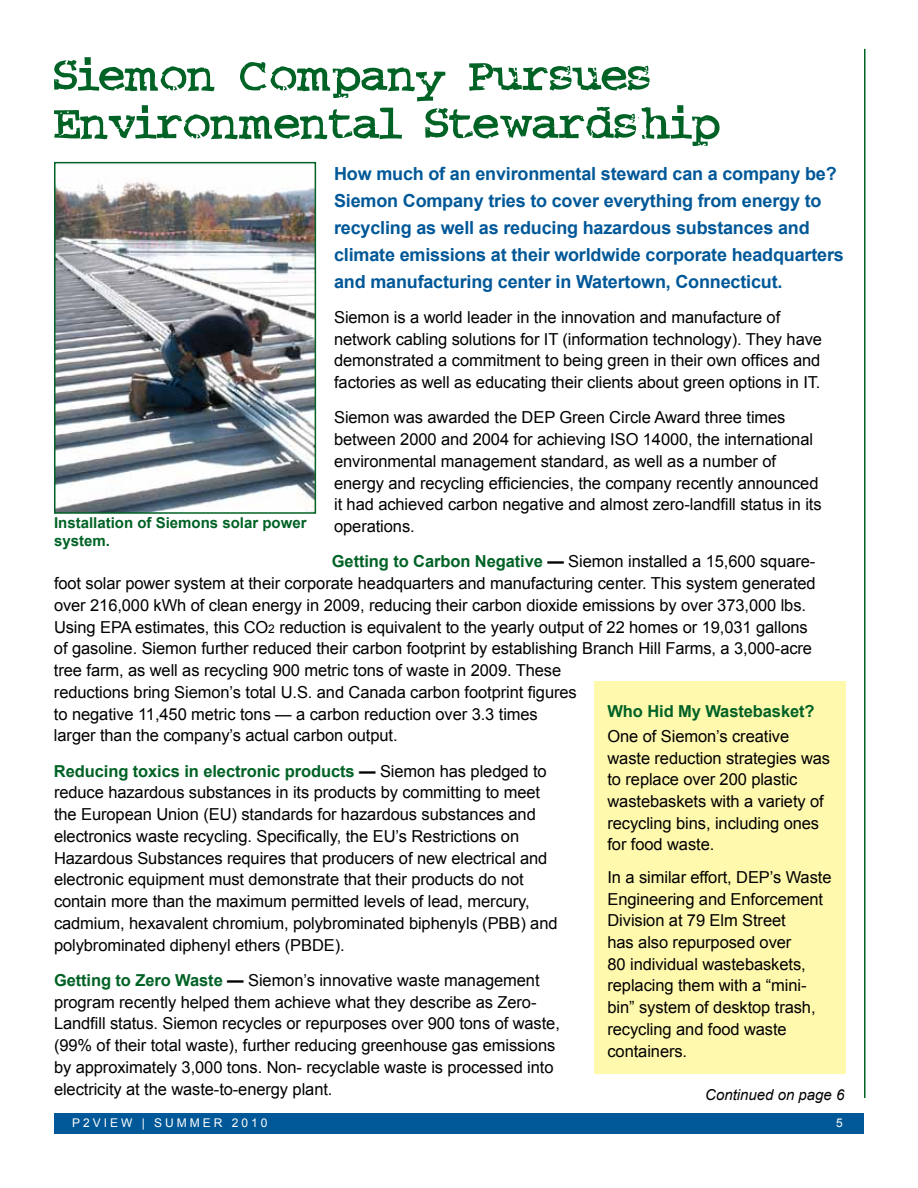
<style>
.page{position:relative;width:918px;height:1188px;background:#fff}
.page>*{position:absolute;margin:0;border:0;box-sizing:border-box;transform-origin:0 0}
.t1{font:54px/48px "Crud Font";color:#006225}
.t2{font:700 18px/27px "Arial";letter-spacing:-.01em;color:#005898}
.t3{font:16.5px/21.8px "Arial";letter-spacing:-.005em;color:#000}
.t4{font:700 16.5px "Arial";letter-spacing:-.005em;color:#006225}
.t5{font:700 15px/18px "Arial";color:#006225}
.t6{font:italic 15px "Arial";color:#000}
.t7{font:12px "Arial";letter-spacing:.25em;color:#fff}
.s1{font-weight:700;color:#006225}
.s2{font-weight:700}
.s3{font-size:12px}
</style>
<div class="page">
<div style="left:54px;top:1113px;width:810px;height:21px;background:#005898"></div>
<hr style="left:864px;top:49px;width:2px;height:1049px;background:#006225">
<img style="left:57px;top:180px;width:256px;height:331px">
<div style="left:54px;top:162px;width:262px;height:352px;border:2px solid #006225"></div>
<div style="left:594px;top:681px;width:252px;height:392px;background:#fff9ae"></div>
<h1 class="t1" style="left:54px;top:52px;width:668px">Siemon Company Pursues<br>Environmental Stewardship</h1>
<p class="t2" style="left:334px;top:160px;width:511px">How much of an environmental steward can a company be?<br>Siemon Company tries to cover everything from energy to recycling as well as reducing hazardous substances and climate emissions at their worldwide corporate headquarters and manufacturing center in Watertown, Connecticut.</p>
<p class="t3" style="left:334px;top:306px;width:489px">Siemon is a world leader in the innovation and manufacture of network cabling solutions for IT (information technology). They have demonstrated a commitment to being green in their own offices and factories as well as educating their clients about green options in IT.</p>
<p class="t3" style="left:334px;top:407px;width:489px">Siemon was awarded the DEP Green Circle Award three times between 2000 and 2004 for achieving ISO 14000, the international environmental management standard, as well as a number of energy and recycling efficiencies, the company recently announced it had achieved carbon negative and almost zero-landfill status in its operations.</p>
<p class="t3" style="left:54px;top:551px;width:763px;text-indent:278px"><span class="s1">Getting to Carbon Negative</span> <span class="s2">—</span> Siemon installed a 15,600 square&shy;foot solar power system at their corporate headquarters and manufacturing center. This system generated over 216,000 kWh of clean energy in 2009, reducing their carbon dioxide emissions by over 373,000 lbs.<br>Using EPA estimates, this CO<span class="s3">2</span> reduction is equivalent to the yearly output of 22 homes or 19,031 gallons of gasoline. Siemon further reduced their carbon footprint by establishing Branch H ill Farms, a 3,000-acre tree farm, as well as recycling 900 metric tons of waste in 2009. These<br>reductions bring Siemon’s total U.S. and Canada carbon footprint figures<br>to negative 11,450 metric tons — a carbon reduction over 3.3 times<br>larger than the company’s actual carbon output.</p>
<p class="t3" style="left:54px;top:760px;width:505px"><span class="s1">Reducing toxics in electronic products</span> <span class="s2">—</span> Siemon has pledged to reduce hazardous substances in its products by committing to meet the European Union (EU) standards for hazardous substances and electronics waste recycling. Specifically, the EU’s Restrictions on<br>H azardous Substances requires that producers of new electrical and electronic equipment must demonstrate that their products do not contain more than the maximum permitted levels of lead, mercury, cadmium, hexavalent chromium, polybrominated biphenyls (PBB) and polybrominated diphenyl ethers (PBDE).</p>
<p class="t3" style="left:54px;top:969px;width:507px"><span class="s1">Getting to Zero Waste</span> <span class="s2">—</span> Siemon’s innovative waste management program recently helped them achieve what they describe as Zero-Landfill status. Siemon recycles or repurposes over 900 tons of waste, (99% of their total waste), further reducing greenhouse gas emissions by approximately 3,000 tons. Non- recyclable waste is processed into electricity at the waste-to-energy plant.</p>
<p class="t5" style="left:54px;top:514px;width:254px">Installation of Siemons solar power system.</p>
<p class="t4" style="left:608px;top:702px;width:209px">Who Hid My Wastebasket?</p>
<p class="t3" style="left:608px;top:725px;width:224px">One of Siemon’s creative waste reduction strategies was to replace over 200 plastic wastebaskets with a variety of recycling bins, including ones for food waste.</p>
<p class="t3" style="left:608px;top:866px;width:226px">In a similar effort, DEP’s Waste<br>Engineering and Enforcement<br>Division at 79 Elm Street<br>has also repurposed over<br>80 individual wastebaskets, replacing them with a “mini&shy;bin” system of desktop trash, recycling and food waste containers.</p>
<p class="t6" style="left:705px;top:1087px;width:141px">Continued on page 6</p>
<p class="t7" style="left:72px;top:1116px;width:197px">P2VIEW | SUMMER 2010</p>
<p class="t7" style="left:836px;top:1116px;width:8px">5</p>
</div>
